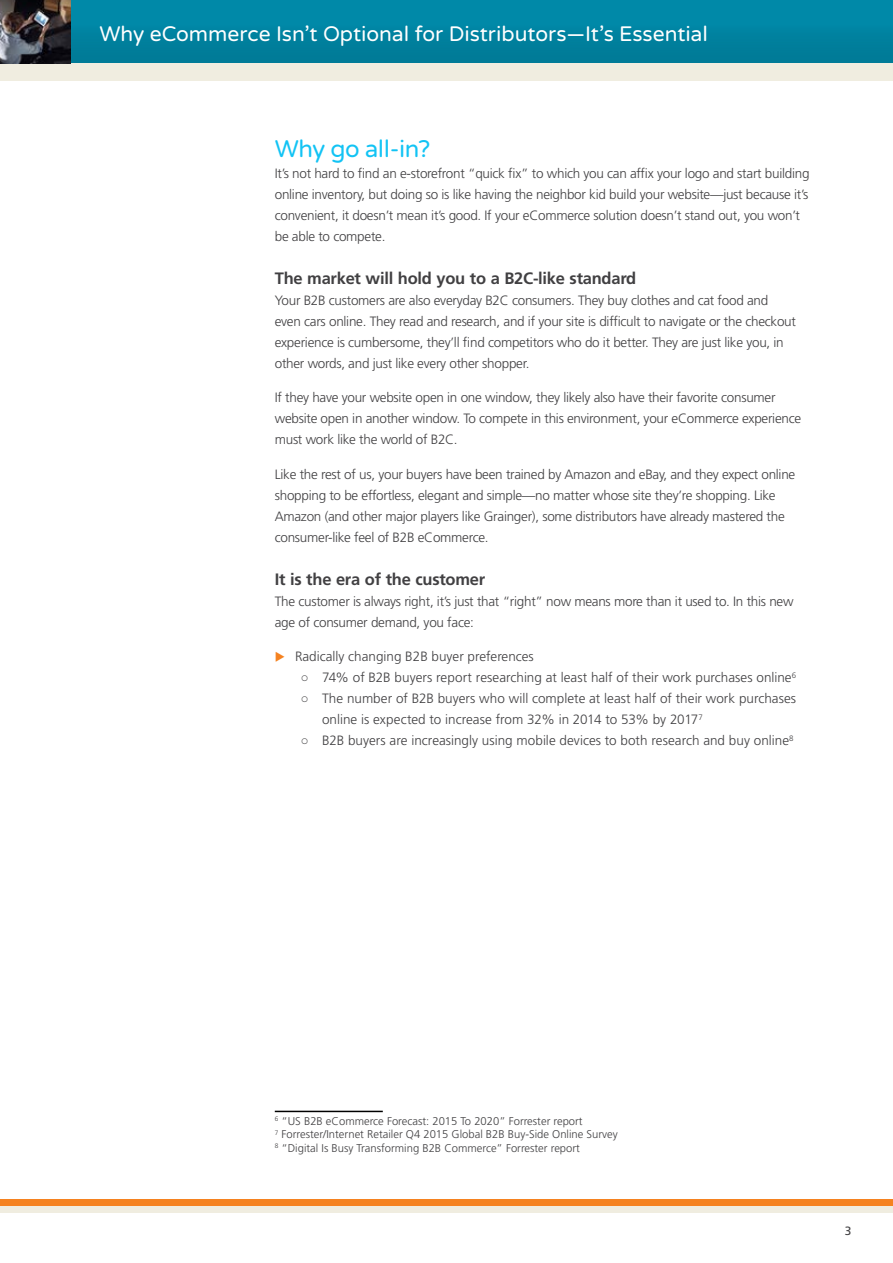
<style>
.page{position:relative;width:893px;height:1263px;background:#fff}
.page>*{position:absolute;margin:0;border:0;box-sizing:border-box;transform-origin:0 0}
.Body_Heading{font:24px "Varela Round";letter-spacing:-.02em;color:#12c3f4}
.t1{font:21px "Varela Round";color:#fff}
.Body_Subhead{font:700 16.5px "Frutiger LT Std";letter-spacing:-.015em;color:#414042}
.Body_Copy{font:300 13.5px/21px "Frutiger LT Std";letter-spacing:-.02em;color:#414042}
.Body_Copy-2{font:300 13.5px/21px "Frutiger LT Std";color:#414042}
.t2{font:12px "Frutiger LT Std";color:#414042}
.Footnote{font:300 11.25px "Frutiger LT Std";color:#414042}
.s1{font-family:"Arial Narrow";font-weight:400}
</style>
<div class="page">
<div style="left:0;top:1199px;width:893px;height:7px;background:#f58220"></div>
<div style="left:0;top:1206px;width:893px;height:7px;background:#f0ede0"></div>
<div style="left:0;top:0;width:893px;height:63px;background:#0084a2"></div>
<div style="left:0;top:63px;width:893px;height:17px;background:#f0ede0"></div>
<img style="left:0;top:0;width:70px;height:63px">
<hr style="left:275px;top:1111px;width:108px;height:1px;background:#000">
<h2 class="t1" style="left:99px;top:22px;width:610px">Why eCommerce Isn’t Optional for Distributors—It’s Essential</h2>
<p class="Body_Heading" style="left:275px;top:135px;width:157px">Why go all-in?</p>
<p class="Body_Copy" style="left:275px;top:163px;width:536px">It’s not hard to find an e-storefront “quick fix” to which you can affix your logo and start building online inventory, but doing so is like having the neighbor kid build your website—just because it’s convenient, it doesn’t mean it’s good. If your eCommerce solution doesn’t stand out, you won’t be able to compete.</p>
<p class="Body_Subhead" style="left:275px;top:268px;width:363px">The market will hold you to a B2C-like standard</p>
<p class="Body_Copy" style="left:275px;top:290px;width:523px">Your B2B customers are also everyday B2C consumers. They buy clothes and cat food and even cars online. They read and research, and if your site is difficult to navigate or the checkout experience is cumbersome, they’ll find competitors who do it better. They are just like you, in other words, and just like every other shopper.</p>
<p class="Body_Copy" style="left:275px;top:387px;width:528px">If they have your website open in one window, they likely also have their favorite consumer website open in another window. To compete in this environment, your eCommerce experience must work like the world of B2C.</p>
<p class="Body_Copy" style="left:275px;top:464px;width:522px">Like the rest of us, your buyers have been trained by Amazon and eBay, and they expect online shopping to be effortless, elegant and simple—no matter whose site they’re shopping. Like Amazon (and other major players like Grainger), some distributors have already mastered the consumer-like feel of B2B eCommerce.</p>
<p class="Body_Subhead" style="left:275px;top:569px;width:212px">It is the era of the customer</p>
<p class="Body_Copy" style="left:275px;top:591px;width:520px">The customer is always right, it’s just that “right” now means more than it used to. In this new age of consumer demand, you face:</p>
<p class="Body_Copy-2" style="left:295px;top:646px;width:240px">Radically changing B2B buyer preferences</p>
<p class="Body_Copy-2" style="left:302px;top:667px;width:496px"><span class="s1">○</span> 74% of B2B buyers report researching at least half of their work purchases online<sup>6</sup></p>
<p class="Body_Copy-2" style="left:322px;top:688px;width:476px;text-indent:-20px"><span class="s1">○</span> The number of B2B buyers who will complete at least half of their work purchases online is expected to increase from 32% in 2014 to 53% by 2017<sup>7</sup></p>
<p class="Body_Copy-2" style="left:302px;top:730px;width:493px"><span class="s1">○</span> B2B buyers are increasingly using mobile devices to both research and buy online<sup>8</sup></p>
<p class="Footnote" style="left:275px;top:1115px;width:309px"><sup>6</sup> “US B2B eCommerce Forecast: 2015 To 2020” Forrester report</p>
<p class="Footnote" style="left:275px;top:1128px;width:345px"><sup>7</sup> Forrester/Internet Retailer Q4 2015 Global B2B Buy-Side Online Survey</p>
<p class="Footnote" style="left:275px;top:1142px;width:307px"><sup>8</sup> “Digital Is Busy Transforming B2B Commerce” Forrester report</p>
<p class="t2" style="left:845px;top:1223px;width:8px">3</p>
</div>
